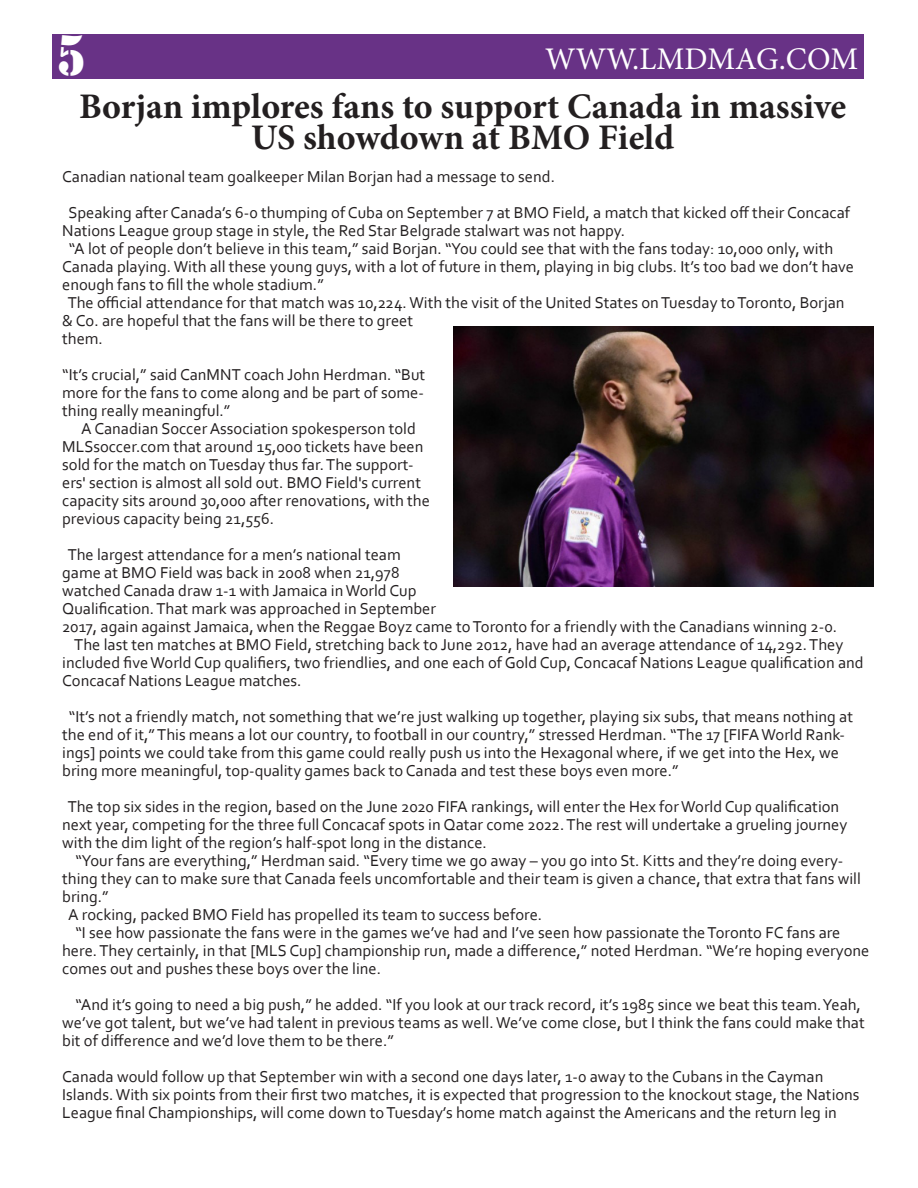
<style>
.page{position:relative;width:918px;height:1188px;background:#fff}
.page>*{position:absolute;margin:0;border:0;box-sizing:border-box;transform-origin:0 0}
.t1{font:52.35px "Stencil Std";color:#fff;scale:.88 1}
.t2{font:700 36px/31.5px "Minion Pro";color:#231f20;text-align:center}
.t3{font:31.5px "Minion Pro";color:#fff}
.t4{font:16.5px/18px "Corbel";color:#231f20}
</style>
<div class="page">
<div style="left:52px;top:34px;width:812px;height:45px;background:#683286"></div>
<img style="left:454px;top:327px;width:420px;height:260px">
<h1 class="t1" style="left:57px;top:22px;width:34px">5</h1>
<h3 class="t3" style="left:545px;top:38px;width:315px">WWW.LMDMAG.COM</h3>
<h2 class="t2" style="left:79px;top:90px;width:769px">Borjan implores fans to support Canada in massive<br>US showdown at BMO Field</h2>
<p class="t4" style="left:68px;top:158px;width:783px;line-height:36px;text-indent:-6px">Canadian national team goalkeeper Milan Borjan had a message to send.<br>Speaking after Canada’s 6-0 thumping of Cuba on September 7 at BMO Field, a match that kicked off their Concacaf</p>
<p class="t4" style="left:62px;top:221px;width:565px">Nations League group stage in style, the Red Star Belgrade stalwart was not happy.</p>
<p class="t4" style="left:69px;top:239px;width:766px">“A lot of people don’t believe in this team,” said Borjan. “You could see that with the fans today: 10,000 only, with</p>
<p class="t4" style="left:62px;top:257px;width:793px">Canada playing. With all these young guys, with a lot of future in them, playing in big clubs. It’s too bad we don’t have</p>
<p class="t4" style="left:62px;top:275px;width:263px">enough fans to fill the whole stadium.”</p>
<p class="t4" style="left:68px;top:293px;width:778px">The official attendance for that match was 10,224. With the visit of the United States on Tuesday to Toronto, Borjan</p>
<p class="t4" style="left:62px;top:311px;width:353px">&amp; Co. are hopeful that the fans will be there to greet</p>
<p class="t4" style="left:62px;top:330px;width:42px">them.</p>
<p class="t4" style="left:62px;top:366px;width:365px;text-align:justify">“It’s crucial,” said CanMNT coach John Herdman. “But more for the fans to come along and be part of some&shy;thing really meaningful.”</p>
<p class="t4" style="left:62px;top:420px;width:369px;text-indent:19px">A Canadian Soccer Association spokesperson told MLSsoccer.com that around 15,000 tickets have been sold for the match on Tuesday thus far. The support&shy;ers' section is almost all sold out. BMO Field's current capacity sits around 30,000 after renovations, with the previous capacity being 21,556.</p>
<p class="t4" style="left:68px;top:546px;width:335px">The largest attendance for a men’s national team</p>
<p class="t4" style="left:62px;top:564px;width:339px">game at BMO Field was back in 2008 when 21,978</p>
<p class="t4" style="left:62px;top:582px;width:356px">watched Canada draw 1-1 with Jamaica in World Cup</p>
<p class="t4" style="left:62px;top:600px;width:375px">Qualification. That mark was approached in September</p>
<p class="t4" style="left:62px;top:618px;width:777px">2017, again against Jamaica, when the Reggae Boyz came to Toronto for a friendly with the Canadians winning 2-0.</p>
<p class="t4" style="left:74px;top:636px;width:770px">The last ten matches at BMO Field, stretching back to June 2012, have had an average attendance of 14,292. They</p>
<p class="t4" style="left:62px;top:654px;width:803px">included five World Cup qualifiers, two friendlies, and one each of Gold Cup, Concacaf Nations League qualification and</p>
<p class="t4" style="left:62px;top:672px;width:241px">Concacaf Nations League matches.</p>
<p class="t4" style="left:62px;top:708px;width:792px;text-indent:7px">“It’s not a friendly match, not something that we’re just walking up together, playing six subs, that means nothing at the end of it,” This means a lot our country, to football in our country,” stressed Herdman. “The 17 [FIFA World Rank&shy;ings] points we could take from this game could really push us into the Hexagonal where, if we get into the Hex, we bring more meaningful, top-quality games back to Canada and test these boys even more.”</p>
<p class="t4" style="left:62px;top:798px;width:787px;text-indent:5px">The top six sides in the region, based on the June 2020 FIFA rankings, will enter the Hex for World Cup qualification next year, competing for the three full Concacaf spots in Qatar come 2022. The rest will undertake a grueling journey with the dim light of the region’s half-spot long in the distance.</p>
<p class="t4" style="left:75px;top:852px;width:770px">“Your fans are everything,” Herdman said. “Every time we go away – you go into St. Kitts and they’re doing every-</p>
<p class="t4" style="left:62px;top:870px;width:800px">thing they can to make sure that Canada feels uncomfortable and their team is given a chance, that extra that fans will</p>
<p class="t4" style="left:62px;top:888px;width:48px">bring.”</p>
<p class="t4" style="left:68px;top:906px;width:476px">A rocking, packed BMO Field has propelled its team to success before.</p>
<p class="t4" style="left:75px;top:924px;width:767px">“I see how passionate the fans were in the games we’ve had and I’ve seen how passionate the Toronto FC fans are</p>
<p class="t4" style="left:62px;top:942px;width:809px">here. They certainly, in that [MLS Cup] championship run, made a difference,” noted Herdman. “We’re hoping everyone</p>
<p class="t4" style="left:62px;top:960px;width:320px">comes out and pushes these boys over the line.</p>
<p class="t4" style="left:62px;top:996px;width:804px;text-indent:13px">“And it’s going to need a big push,” he added. “If you look at our track record, it’s 1985 since we beat this team. Yeah, we’ve got talent, but we’ve had talent in previous teams as well. We’ve come close, but I think the fans could make that bit of difference and we’d love them to be there.”</p>
<p class="t4" style="left:62px;top:1068px;width:799px">Canada would follow up that September win with a second one days later, 1-0 away to the Cubans in the Cayman<br>Islands. With six points from their first two matches, it is expected that progression to the knockout stage, the Nations<br>League final Championships, will come down to Tuesday’s home match against the Americans and the return leg in</p>
</div>
